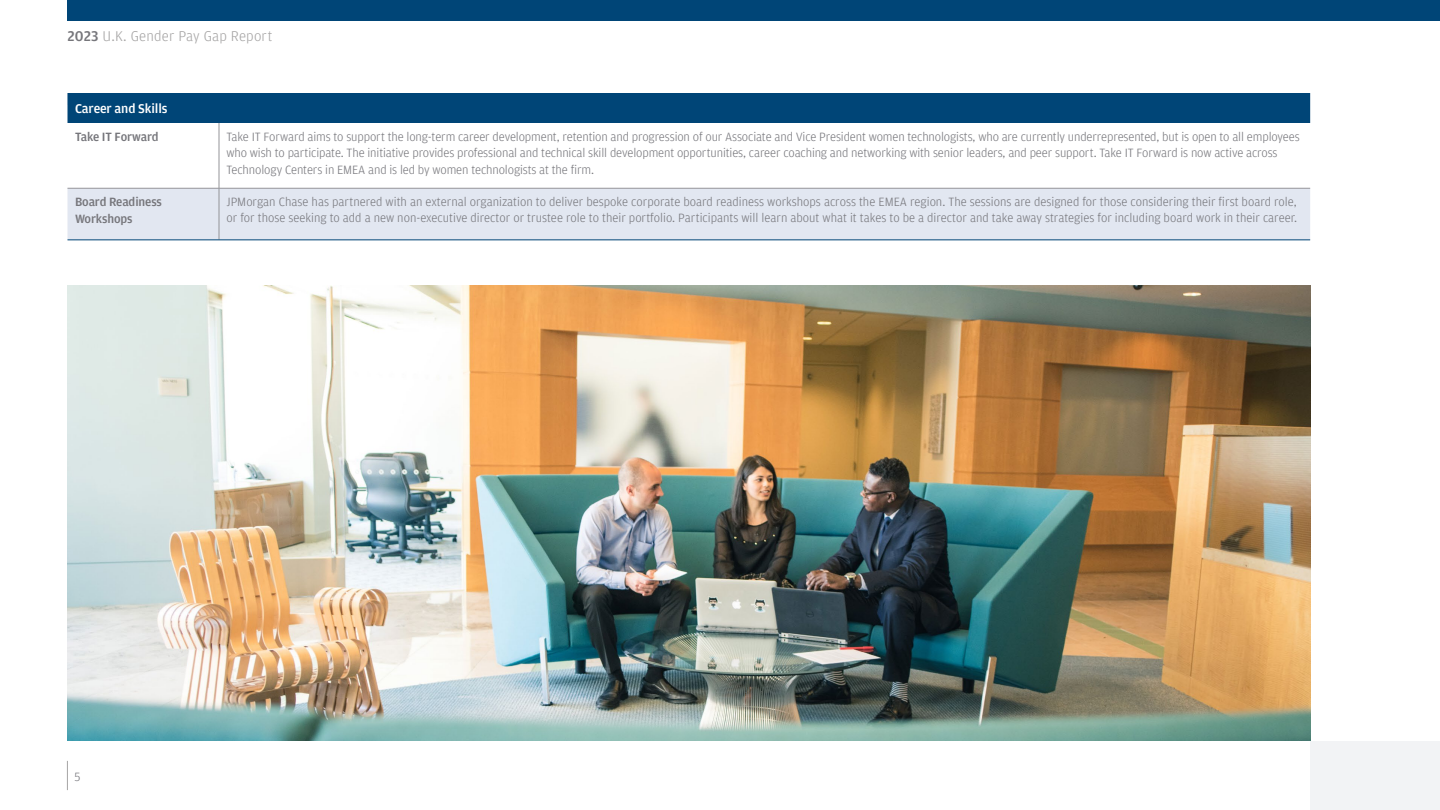
<style>
.page{position:relative;width:1440px;height:810px;background:#fff}
.page>*{position:absolute;margin:0;border:0;box-sizing:border-box;transform-origin:0 0}
.t1{font:300 15px "Amplitude";letter-spacing:.01em;color:#a5a4a4}
.t2{font:500 13.5px "Amplitude";letter-spacing:-.01em;color:#fff}
.t3{font:300 12.75px/16.5px "Amplitude";letter-spacing:-.01em;color:#76767b}
.t4{font:500 12.75px/17.2px "Amplitude";letter-spacing:-.01em;color:#76767b}
.s1{font-weight:500;color:#76767b}
</style>
<div class="page">
<div style="left:1310px;top:741px;width:130px;height:69px;background:#f2f3f5"></div>
<div style="left:68px;top:0;width:1372px;height:20px;background:#004577"></div>
<svg style="left:67px;top:761px;width:1px;height:29px"></svg>
<img style="left:68px;top:286px;width:1242px;height:455px">
<div style="left:68px;top:93px;width:1242px;height:30px;background:#004577"></div>
<svg style="left:68px;top:123px;width:1242px;height:65px"></svg>
<div style="left:68px;top:189px;width:1242px;height:50px;background:#e2e7f1"></div>
<hr style="left:219px;top:123px;width:1px;height:65px;background:#949499">
<hr style="left:68px;top:188px;width:151px;height:1px;background:#949499">
<hr style="left:219px;top:188px;width:1091px;height:1px;background:#949499">
<hr style="left:219px;top:188px;width:1px;height:51px;background:#949499">
<hr style="left:68px;top:239px;width:151px;height:1px;background:#004577">
<hr style="left:219px;top:239px;width:1091px;height:1px;background:#004577">
<p class="t1" style="left:68px;top:26px;width:206px"><span class="s1">2023</span> U.K. Gender Pay Gap Report</p>
<p class="t2" style="left:75px;top:100px;width:94px">Career and Skills</p>
<p class="t4" style="left:75px;top:127px;width:85px">Take IT Forward</p>
<p class="t3" style="left:226px;top:128px;width:1075px">Take IT Forward aims to support the long-term career development, retention and progression of our Associate and Vice President women technologists, who are currently underrepresented, but is open to all employees who wish to participate. The initiative provides professional and technical skill development opportunities, career coaching and networking with senior leaders, and peer support. Take IT Forward is now active across<br>Technology Centers in EMEA and is led by women technologists at the firm.</p>
<p class="t4" style="left:75px;top:193px;width:89px">Board Readiness<br>Workshops</p>
<p class="t3" style="left:226px;top:193px;width:1072px">JPMorgan Chase has partnered with an external organization to deliver bespoke corporate board readiness workshops across the EMEA region. The sessions are designed for those considering their first board role, or for those seeking to add a new non-executive director or trustee role to their portfolio. Participants will learn about what it takes to be a director and take away strategies for including board work in their career.</p>
<p class="t3" style="left:74px;top:768px;width:7px">5</p>
</div>
